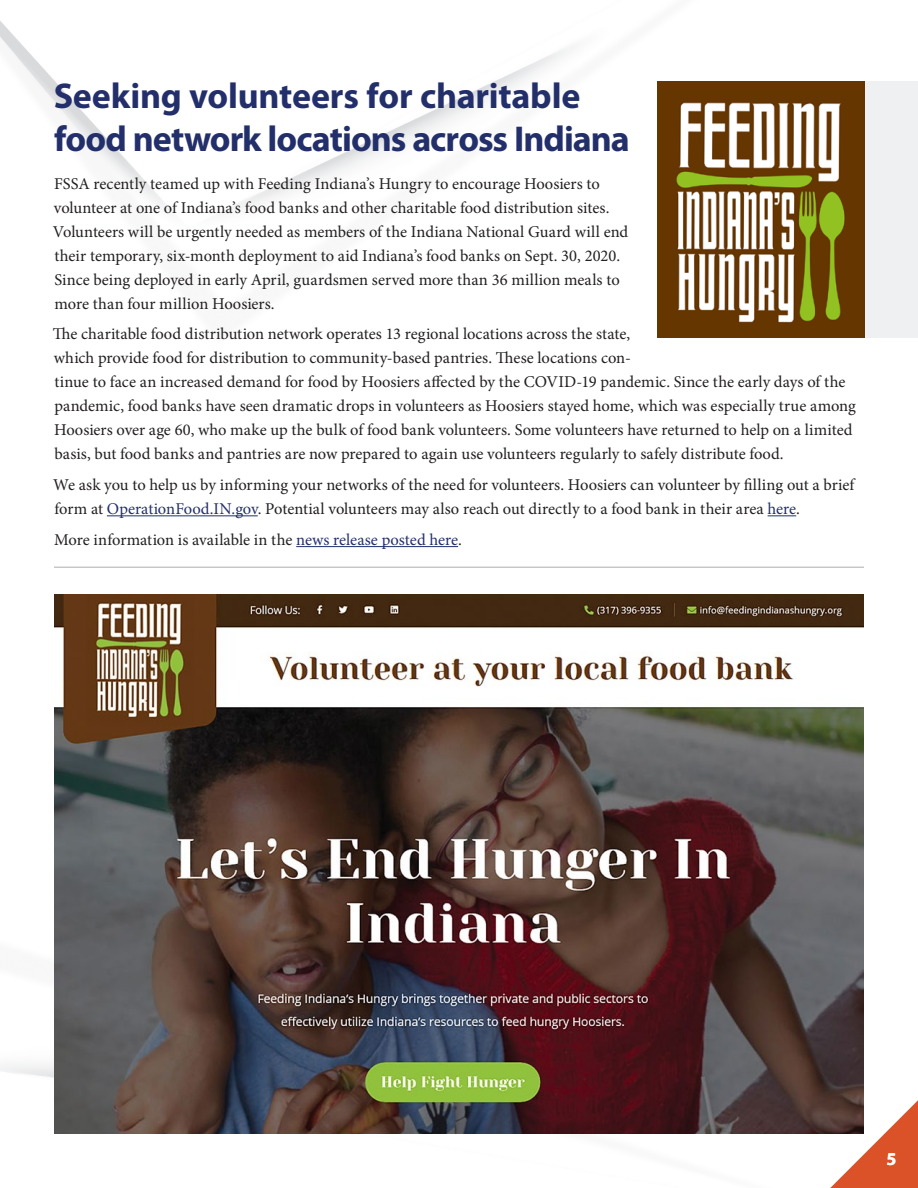
<style>
.page{position:relative;width:918px;height:1188px;background:#fff}
.page>*{position:absolute;margin:0;border:0;box-sizing:border-box;transform-origin:0 0}
.t1{font:700 36px/43.2px "Myriad Pro";letter-spacing:-.02em;color:#232f6a}
.t2{font:700 18px "Myriad Pro";color:#fff}
.t3{font:16.5px/24px "Minion Pro";color:#231f20}
.s1{color:#232f6a}
</style>
<div class="page">
<img style="left:0;top:21px;width:866px;height:317px">
<div style="left:864px;top:81px;width:54px;height:256px;background:#eff0f1"></div>
<hr style="left:54px;top:567px;width:810px;height:1px;background:#231f20">
<hr style="left:107px;top:515px;width:151px;height:1px;background:#232f6a">
<svg style="left:768px;top:515px;width:28px;height:1px"></svg>
<hr style="left:296px;top:546px;width:162px;height:1px;background:#232f6a">
<svg style="left:830px;top:1100px;width:88px;height:88px"></svg>
<img style="left:658px;top:81px;width:206px;height:256px">
<img style="left:54px;top:594px;width:810px;height:540px">
<p class="t1" style="left:54px;top:73px;width:578px">Seeking volunteers for charitable food network locations across Indiana</p>
<p class="t3" style="left:53px;top:172px;width:577px">FSSA recently teamed up with Feeding Indiana’s Hungry to encourage Hoosiers to volunteer at one of Indiana’s food banks and other charitable food distribution sites.<br>Volunteers will be urgently needed as members of the Indiana National Guard will end their temporary, six-month deployment to aid Indiana’s food banks on Sept. 30, 2020.<br>Since being deployed in early April, guardsmen served more than 36 million meals to more than four million Hoosiers.</p>
<p class="t3" style="left:53px;top:322px;width:805px">The charitable food distribution network operates 13 regional locations across the state,<br>which provide food for distribution to community-based pantries. These locations con-<br>tinue to face an increased demand for food by Hoosiers affected by the COVID-19 pandemic. Since the early days of the pandemic, food banks have seen dramatic drops in volunteers as Hoosiers stayed home, which was especially true among Hoosiers over age 60, who make up the bulk of food bank volunteers. Some volunteers have returned to help on a limited basis, but food banks and pantries are now prepared to again use volunteers regularly to safely distribute food.</p>
<p class="t3" style="left:53px;top:473px;width:803px">We ask you to help us by informing your networks of the need for volunteers. Hoosiers can volunteer by filling out a brief form at <span class="s1">OperationFood.IN.gov</span>. Potential volunteers may also reach out directly to a food bank in their area <span class="s1">here</span>.</p>
<p class="t3" style="left:54px;top:528px;width:409px">More information is available in the <span class="s1">news release posted here</span>.</p>
<p class="t2" style="left:886px;top:1147px;width:11px">5</p>
</div>
